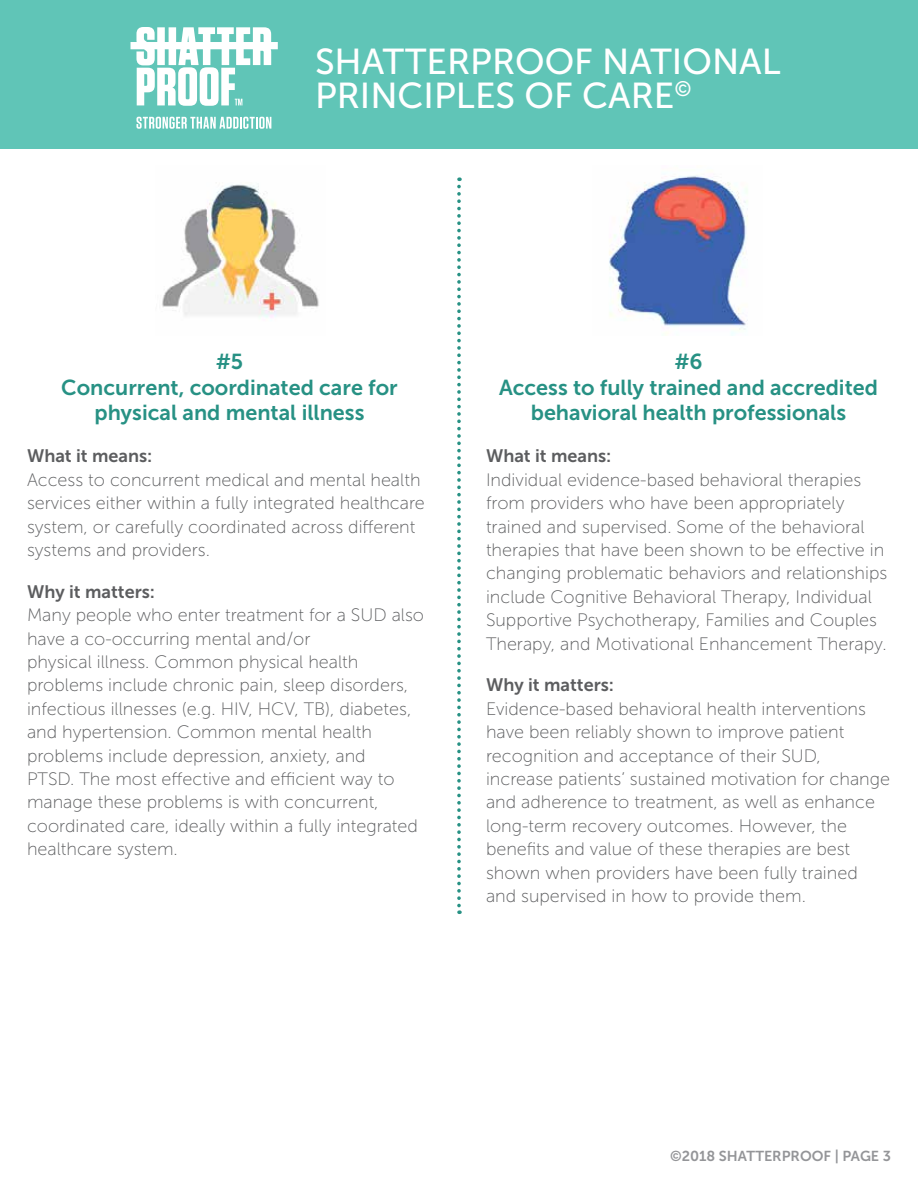
<style>
.page{position:relative;width:918px;height:1188px;background:#fff}
.page>*{position:absolute;margin:0;border:0;box-sizing:border-box;transform-origin:0 0}
.t1{font:36px/34.2px "Museo Sans 500";color:#fff}
.t2{font:21.6px/26px "Museo Sans 700";color:#279184;text-align:center}
.t3{font:18px/23.4px "Museo Sans 100";color:#5c5d5f}
.t4{font:18px "Museo Sans 700";color:#5c5d5f}
.t5{font:14.4px "Museo Sans 700";color:#949598}
</style>
<div class="page">
<img style="left:162px;top:184px;width:157px;height:134px">
<img style="left:609px;top:175px;width:139px;height:161px">
<svg style="left:457px;top:177px;width:4px;height:737px"></svg>
<div style="left:0;top:0;width:918px;height:148px;background:#60c5b7"></div>
<svg style="left:136px;top:117px;width:135px;height:12px"></svg>
<svg style="left:130px;top:27px;width:148px;height:79px"></svg>
<h1 class="t1" style="left:315px;top:45px;width:467px">SHATTERPROOF NATIONAL<br>PRINCIPLES OF CARE<sup>©</sup></h1>
<p class="t2" style="left:61px;top:348px;width:338px">#5<br>Concurrent, coordinated care for physical and mental illness</p>
<p class="t4" style="left:27px;top:446px;width:127px">What it means:</p>
<p class="t3" style="left:27px;top:468px;width:399px">Access to concurrent medical and mental health services either within a fully integrated healthcare system, or carefully coordinated across different systems and providers.</p>
<p class="t4" style="left:27px;top:582px;width:130px">Why it matters:</p>
<p class="t3" style="left:27px;top:604px;width:399px">Many people who enter treatment for a SUD also have a co-occurring mental and/or<br>physical illness. Common physical health problems include chronic pain, sleep disorders, infectious illnesses (e.g. HIV, HCV, TB), diabetes, and hypertension. Common mental health problems include depression, anxiety, and<br>PTSD. The most effective and efficient way to manage these problems is with concurrent, coordinated care, ideally within a fully integrated healthcare system.</p>
<p class="t2" style="left:499px;top:348px;width:380px">#6<br>Access to fully trained and accredited behavioral health professionals</p>
<p class="t4" style="left:486px;top:446px;width:127px">What it means:</p>
<p class="t3" style="left:486px;top:468px;width:403px">Individual evidence-based behavioral therapies from providers who have been appropriately trained and supervised. Some of the behavioral therapies that have been shown to be effective in changing problematic behaviors and relationships include Cognitive Behavioral Therapy, Individual Supportive Psychotherapy, Families and Couples Therapy, and Motivational Enhancement Therapy.</p>
<p class="t4" style="left:486px;top:675px;width:130px">Why it matters:</p>
<p class="t3" style="left:486px;top:697px;width:406px">Evidence-based behavioral health interventions have been reliably shown to improve patient recognition and acceptance of their SUD, increase patients’ sustained motivation for change and adherence to treatment, as well as enhance long-term recovery outcomes. However, the benefits and value of these therapies are best shown when providers have been fully trained and supervised in how to provide them.</p>
<p class="t5" style="left:670px;top:1148px;width:222px">©2018 SHATTERPROOF | PAGE 3</p>
</div>
